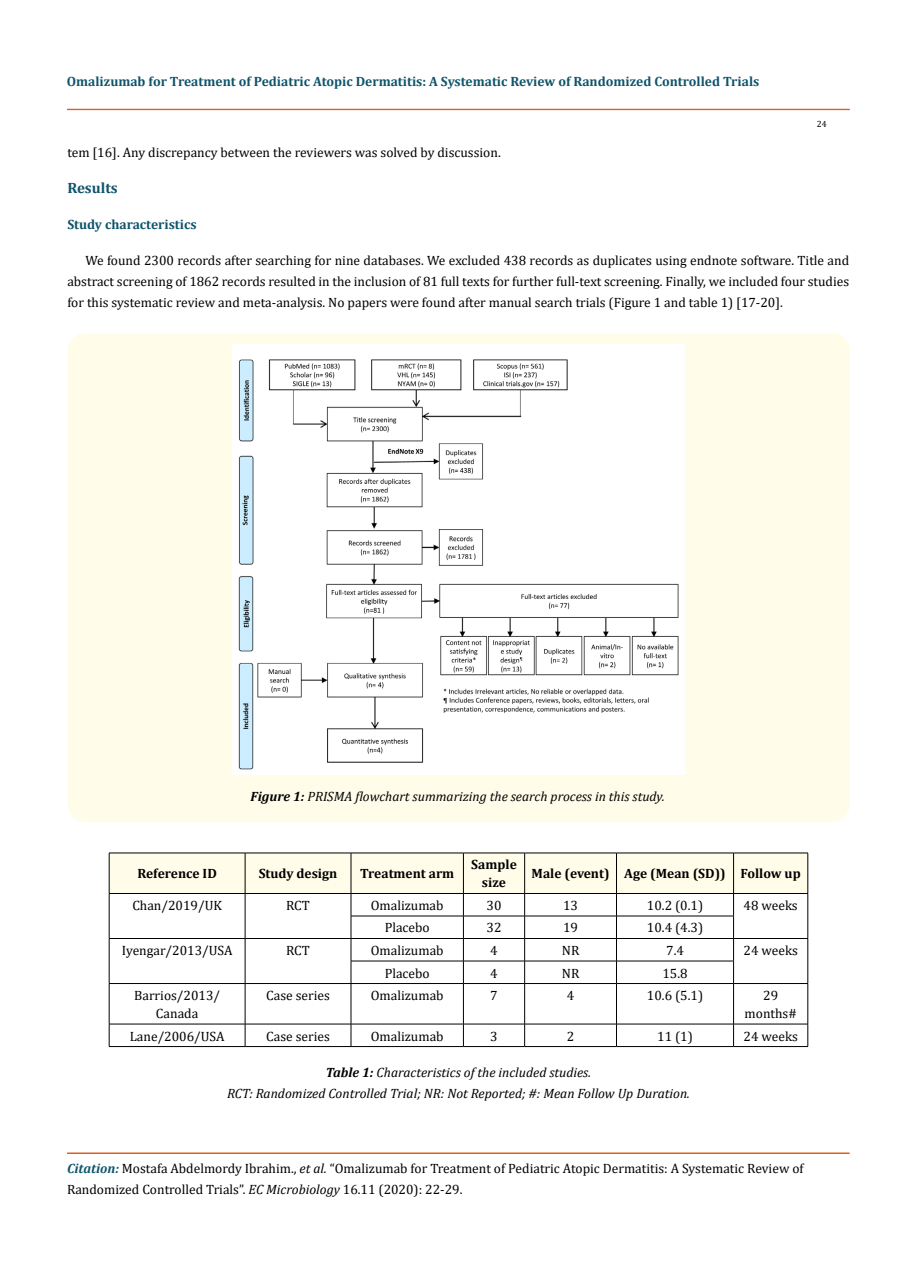
<style>
.page{position:relative;width:917px;height:1262px;background:#fff}
.page>*{position:absolute;margin:0;border:0;box-sizing:border-box;transform-origin:0 0}
.t1{font:700 15px "Cambria";color:#0e546a}
.t2{font:13.5px/21px "Cambria";color:#000;text-align:center}
.t3{font:italic 13.5px/21px "Cambria";color:#000;text-align:center}
.t4{font:700 13.5px "Cambria";color:#0e546a}
.t5{font:700 13.5px/18px "Cambria";color:#000;text-align:center}
.t6{font:9px "Cambria";color:#000}
.s1{font-weight:700}
.s2{font-weight:700;font-style:italic;color:#0e546a}
.s3{font-style:italic}
</style>
<div class="page">
<div style="left:67px;top:109px;width:782px;height:1px;border:1px solid #e05d1a"></div>
<div style="left:67px;top:1153px;width:782px;height:1px;border:1px solid #e05d1a"></div>
<div style="left:68px;top:333px;width:781px;height:489px;background:#fffde9;border-radius:18px"></div>
<img style="left:233px;top:344px;width:451px;height:430px">
<hr style="left:109px;top:852px;width:136px;height:1px;background:#000">
<hr style="left:245px;top:852px;width:106px;height:1px;background:#000">
<hr style="left:351px;top:852px;width:112px;height:1px;background:#000">
<hr style="left:463px;top:852px;width:61px;height:1px;background:#000">
<hr style="left:524px;top:852px;width:92px;height:1px;background:#000">
<hr style="left:616px;top:852px;width:117px;height:1px;background:#000">
<hr style="left:733px;top:852px;width:75px;height:1px;background:#000">
<svg style="left:109px;top:853px;width:699px;height:130px"></svg>
<hr style="left:109px;top:983px;width:136px;height:1px;background:#000">
<hr style="left:109px;top:983px;width:1px;height:40px;background:#000">
<hr style="left:245px;top:983px;width:106px;height:1px;background:#000">
<hr style="left:245px;top:983px;width:1px;height:40px;background:#000">
<hr style="left:351px;top:983px;width:112px;height:1px;background:#000">
<hr style="left:351px;top:983px;width:1px;height:40px;background:#000">
<hr style="left:463px;top:983px;width:61px;height:1px;background:#000">
<hr style="left:463px;top:983px;width:1px;height:40px;background:#000">
<hr style="left:524px;top:983px;width:92px;height:1px;background:#000">
<hr style="left:524px;top:983px;width:1px;height:40px;background:#000">
<hr style="left:616px;top:983px;width:117px;height:1px;background:#000">
<hr style="left:616px;top:983px;width:1px;height:40px;background:#000">
<hr style="left:733px;top:983px;width:75px;height:1px;background:#000">
<hr style="left:733px;top:983px;width:1px;height:40px;background:#000">
<hr style="left:807px;top:983px;width:1px;height:40px;background:#000">
<hr style="left:109px;top:1023px;width:136px;height:1px;background:#000">
<svg style="left:109px;top:1024px;width:1px;height:22px"></svg>
<hr style="left:245px;top:1023px;width:106px;height:1px;background:#000">
<svg style="left:245px;top:1024px;width:1px;height:22px"></svg>
<hr style="left:351px;top:1023px;width:112px;height:1px;background:#000">
<svg style="left:351px;top:1024px;width:1px;height:22px"></svg>
<hr style="left:463px;top:1023px;width:61px;height:1px;background:#000">
<svg style="left:463px;top:1024px;width:1px;height:22px"></svg>
<hr style="left:524px;top:1023px;width:92px;height:1px;background:#000">
<svg style="left:524px;top:1024px;width:1px;height:22px"></svg>
<hr style="left:616px;top:1023px;width:117px;height:1px;background:#000">
<svg style="left:616px;top:1024px;width:1px;height:22px"></svg>
<hr style="left:733px;top:1023px;width:75px;height:1px;background:#000">
<svg style="left:733px;top:1024px;width:1px;height:22px"></svg>
<svg style="left:807px;top:1024px;width:1px;height:22px"></svg>
<hr style="left:109px;top:1046px;width:136px;height:1px;background:#000">
<hr style="left:245px;top:1046px;width:106px;height:1px;background:#000">
<hr style="left:351px;top:1046px;width:112px;height:1px;background:#000">
<hr style="left:463px;top:1046px;width:61px;height:1px;background:#000">
<hr style="left:524px;top:1046px;width:92px;height:1px;background:#000">
<hr style="left:616px;top:1046px;width:117px;height:1px;background:#000">
<hr style="left:733px;top:1046px;width:75px;height:1px;background:#000">
<p class="t4" style="left:67px;top:72px;width:694px">Omalizumab for Treatment of Pediatric Atopic Dermatitis: A Systematic Review of Randomized Controlled Trials</p>
<p class="t6" style="left:816px;top:118px;width:11px">24</p>
<p class="t2" style="left:67px;top:142px;width:435px">tem [16]. Any discrepancy between the reviewers was solved by discussion.</p>
<p class="t1" style="left:67px;top:177px;width:52px">Results</p>
<p class="t4" style="left:67px;top:215px;width:131px">Study characteristics</p>
<p class="t2" style="left:67px;top:250px;width:783px;text-align:justify;text-indent:18px">We found 2300 records after searching for nine databases. We excluded 438 records as duplicates using endnote software. Title and abstract screening of 1862 records resulted in the inclusion of 81 full texts for further full-text screening. Finally, we included four studies for this systematic review and meta-analysis. No papers were found after manual search trials (Figure 1 and table 1) [17-20].</p>
<p class="t3" style="left:250px;top:785px;width:416px"><span class="s1">Figure 1:</span> PRISMA flowchart summarizing the search process in this study.</p>
<p class="t5" style="left:137px;top:864px;width:81px">Reference ID</p>
<p class="t5" style="left:259px;top:864px;width:80px">Study design</p>
<p class="t5" style="left:360px;top:864px;width:96px">Treatment arm</p>
<p class="t5" style="left:471px;top:855px;width:47px">Sample size</p>
<p class="t5" style="left:531px;top:864px;width:270px">Male (event) Age (Mean (SD)) Follow up</p>
<p class="t2" style="left:132px;top:894px;width:91px">Chan/2019/UK</p>
<p class="t2" style="left:286px;top:894px;width:25px">RCT</p>
<p class="t2" style="left:371px;top:894px;width:74px">Omalizumab</p>
<p class="t2" style="left:486px;top:894px;width:16px">30</p>
<p class="t2" style="left:563px;top:894px;width:16px">13</p>
<p class="t2" style="left:647px;top:894px;width:58px">10.2 (0.1)</p>
<p class="t2" style="left:743px;top:894px;width:56px">48 weeks</p>
<p class="t2" style="left:384px;top:917px;width:47px">Placebo</p>
<p class="t2" style="left:486px;top:917px;width:16px">32</p>
<p class="t2" style="left:563px;top:917px;width:16px">19</p>
<p class="t2" style="left:647px;top:917px;width:58px">10.4 (4.3)</p>
<p class="t2" style="left:122px;top:939px;width:112px">Iyengar/2013/USA</p>
<p class="t2" style="left:286px;top:939px;width:25px">RCT</p>
<p class="t2" style="left:371px;top:939px;width:74px">Omalizumab</p>
<p class="t2" style="left:490px;top:939px;width:9px">4</p>
<p class="t2" style="left:562px;top:939px;width:19px">NR</p>
<p class="t2" style="left:666px;top:939px;width:19px">7.4</p>
<p class="t2" style="left:743px;top:939px;width:56px">24 weeks</p>
<p class="t2" style="left:385px;top:962px;width:47px">Placebo</p>
<p class="t2" style="left:490px;top:962px;width:9px">4</p>
<p class="t2" style="left:562px;top:962px;width:19px">NR</p>
<p class="t2" style="left:662px;top:962px;width:27px">15.8</p>
<p class="t2" style="left:134px;top:986px;width:87px;line-height:18px">Barrios/2013/<br>Canada</p>
<p class="t2" style="left:266px;top:984px;width:65px">Case series</p>
<p class="t2" style="left:371px;top:984px;width:74px">Omalizumab</p>
<p class="t2" style="left:490px;top:984px;width:9px">7</p>
<p class="t2" style="left:567px;top:984px;width:9px">4</p>
<p class="t2" style="left:647px;top:984px;width:58px">10.6 (5.1)</p>
<p class="t2" style="left:744px;top:986px;width:54px;line-height:18px">29 months#</p>
<p class="t2" style="left:130px;top:1025px;width:96px">Lane/2006/USA</p>
<p class="t2" style="left:266px;top:1025px;width:65px">Case series</p>
<p class="t2" style="left:371px;top:1025px;width:74px">Omalizumab</p>
<p class="t2" style="left:490px;top:1025px;width:9px">3</p>
<p class="t2" style="left:567px;top:1025px;width:9px">2</p>
<p class="t2" style="left:657px;top:1025px;width:37px">11 (1)</p>
<p class="t2" style="left:743px;top:1025px;width:56px">24 weeks</p>
<p class="t3" style="left:227px;top:1061px;width:464px"><span class="s1">Table 1:</span> Characteristics of the included studies.<br>RCT: Randomized Controlled Trial; NR: Not Reported; #: Mean Follow Up Duration.</p>
<p class="t2" style="left:67px;top:1158px;width:738px;text-align:left"><span class="s2">Citation:</span> Mostafa Abdelmordy Ibrahim., <span class="s3">et al.</span> “Omalizumab for Treatment of Pediatric Atopic Dermatitis: A Systematic Review of<br>Randomized Controlled Trials”. <span class="s3">EC Microbiology</span> 16.11 (2020): 22-29.</p>
</div>
